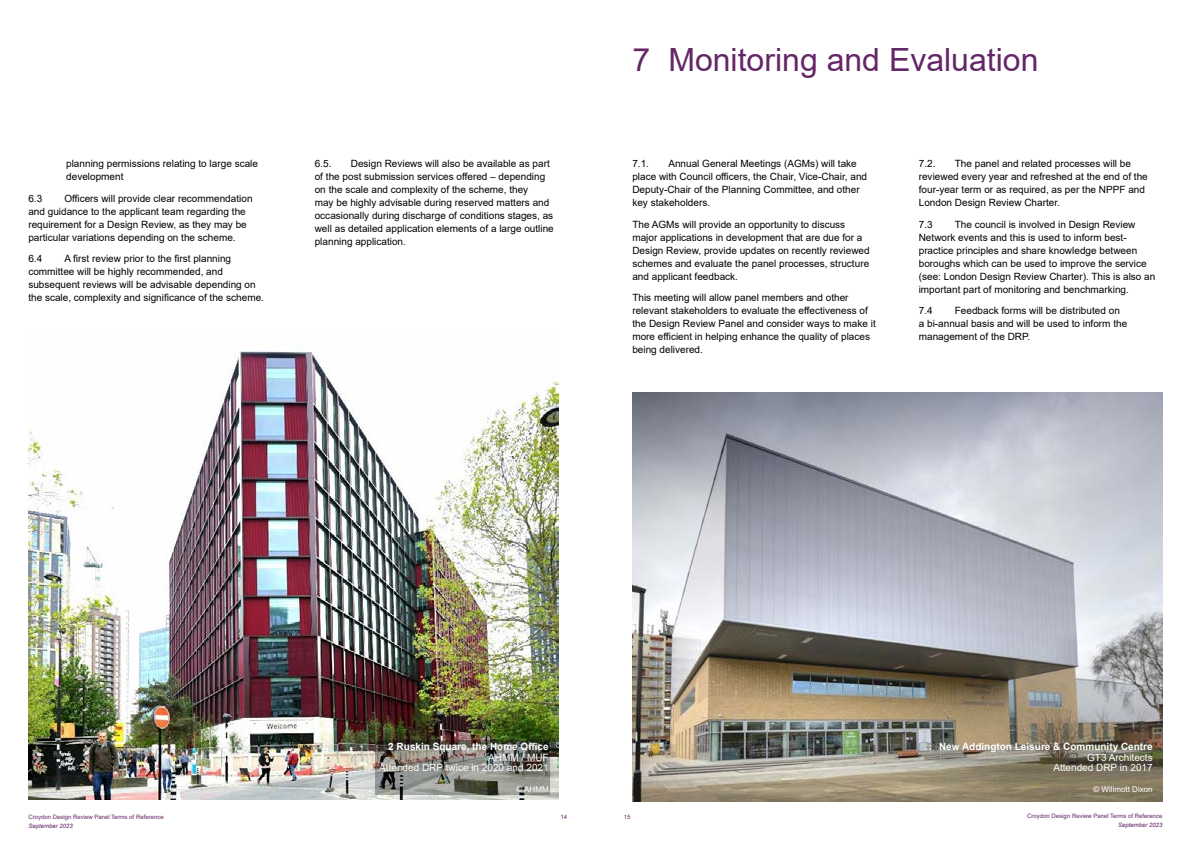
<style>
.page{position:relative;width:1191px;height:842px;background:#fff}
.page>*{position:absolute;margin:0;border:0;box-sizing:border-box;transform-origin:0 0}
.t1{font:32px "Arial";color:#642667}
.t2{font:10px/13px "Arial";color:#000}
.t3{font:10px/10.5px "Arial";color:#fff;text-align:right}
.t4{font:700 10px "Arial";color:#fff}
.t5{font:8px "Arial";color:#fff}
.t6{font:6px "Arial";color:#642667}
.t7{font:italic 6px "Arial";color:#642667}
</style>
<div class="page">
<img style="left:28px;top:347px;width:530px;height:452px">
<img style="left:376px;top:740px;width:174px;height:55px">
<img style="left:632px;top:393px;width:530px;height:409px">
<p class="t2" style="left:66px;top:157px;width:193px">planning permissions relating to large scale development</p>
<p class="t2" style="left:28px;top:192px;width:226px;text-indent:36px">Officers will provide clear recommendation and guidance to the applicant team regarding the requirement for a Design Review, as they may be particular variations depending on the scheme.</p>
<p class="t2" style="left:28px;top:252px;width:15px">6.4</p>
<p class="t2" style="left:28px;top:192px;width:15px">6.3</p>
<p class="t2" style="left:28px;top:252px;width:237px;text-indent:36px">A first review prior to the first planning committee will be highly recommended, and subsequent reviews will be advisable depending on the scale, complexity and significance of the scheme.</p>
<p class="t2" style="left:315px;top:157px;width:18px">6.5.</p>
<p class="t2" style="left:315px;top:157px;width:240px;text-indent:36px">Design Reviews will also be available as part of the post submission services offered – depending on the scale and complexity of the scheme, they<br>may be highly advisable during reserved matters and occasionally during discharge of conditions stages, as well as detailed application elements of a large outline planning application.</p>
<h1 class="t1" style="left:632px;top:38px;width:407px">7 Monitoring and Evaluation</h1>
<p class="t2" style="left:632px;top:157px;width:236px;text-indent:36px">Annual General Meetings (AGMs) will take place with Council officers, the Chair, Vice-Chair, and Deputy-Chair of the Planning Committee, and other key stakeholders.</p>
<p class="t2" style="left:632px;top:218px;width:239px">The AGMs will provide an opportunity to discuss major applications in development that are due for a Design Review, provide updates on recently reviewed schemes and evaluate the panel processes, structure and applicant feedback.</p>
<p class="t2" style="left:632px;top:291px;width:245px">This meeting will allow panel members and other relevant stakeholders to evaluate the effectiveness of the Design Review Panel and consider ways to make it more efficient in helping enhance the quality of places being delivered.</p>
<p class="t2" style="left:632px;top:157px;width:18px">7.1.</p>
<p class="t2" style="left:918px;top:157px;width:18px">7.2.</p>
<p class="t2" style="left:918px;top:157px;width:231px;text-indent:36px">The panel and related processes will be reviewed every year and refreshed at the end of the four-year term or as required, as per the NPPF and London Design Review Charter.</p>
<p class="t2" style="left:918px;top:218px;width:15px">7.3</p>
<p class="t2" style="left:918px;top:218px;width:238px;text-indent:36px">The council is involved in Design Review Network events and this is used to inform best&shy;practice principles and share knowledge between boroughs which can be used to improve the service (see: London Design Review Charter). This is also an important part of monitoring and benchmarking.</p>
<p class="t2" style="left:918px;top:304px;width:15px">7.4</p>
<p class="t2" style="left:918px;top:304px;width:210px;text-indent:36px">Feedback forms will be distributed on a bi-annual basis and will be used to inform the management of the DRP.</p>
<p class="t4" style="left:388px;top:740px;width:162px">2 Ruskin Square, the Home Office</p>
<p class="t3" style="left:379px;top:752px;width:171px">AHMM / MUF<br>Attended DRP twice in 2020 and 2021</p>
<p class="t5" style="left:516px;top:784px;width:34px">© AHMM</p>
<p class="t4" style="left:939px;top:740px;width:215px">New Addington Leisure &amp; Community Centre</p>
<p class="t3" style="left:1053px;top:752px;width:101px">GT3 Architects<br>Attended DRP in 2017</p>
<p class="t5" style="left:1093px;top:784px;width:61px">© Willmott Dixon</p>
<p class="t6" style="left:28px;top:813px;width:137px">Croydon Design Review Panel Terms of Reference</p>
<p class="t6" style="left:560px;top:813px;width:8px">14</p>
<p class="t6" style="left:624px;top:813px;width:8px">15</p>
<p class="t7" style="left:28px;top:822px;width:46px">September 2023</p>
<p class="t6" style="left:1027px;top:812px;width:137px">Croydon Design Review Panel Terms of Reference</p>
<p class="t7" style="left:1118px;top:821px;width:46px">September 2023</p>
</div>
